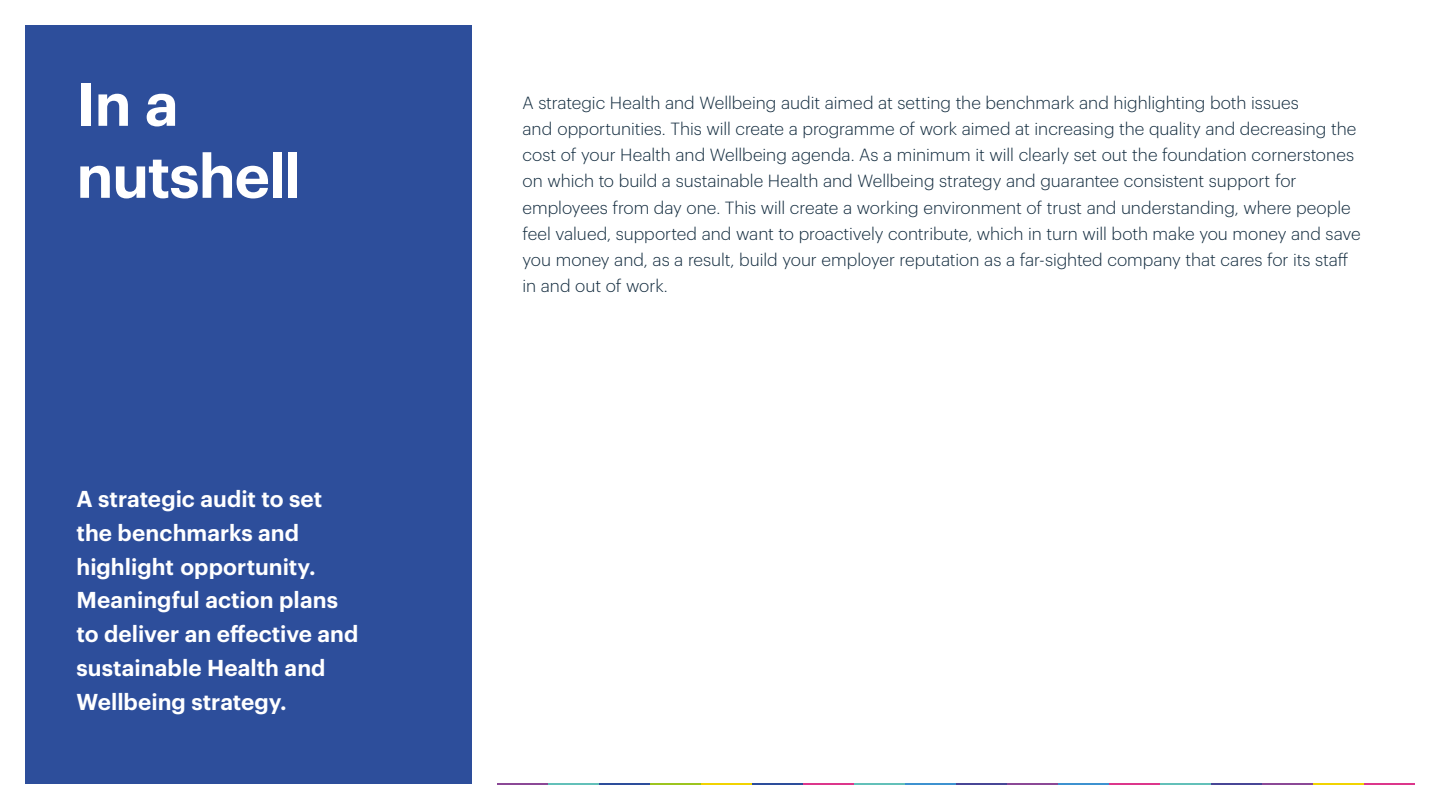
<style>
.page{position:relative;width:1440px;height:810px;background:#fff}
.page>*{position:absolute;margin:0;border:0;box-sizing:border-box;transform-origin:0 0}
.t1{font:600 60px/72px "Graphik";letter-spacing:-.02em;color:#fff}
.t2{font:600 22.5px/33.8px "Graphik";letter-spacing:.005em;color:#fff}
.t3{font:300 17.25px/26.2px "Graphik";letter-spacing:-.005em;color:#132c3f}
</style>
<div class="page">
<div style="left:26px;top:26px;width:446px;height:758px;background:#2d4e9b"></div>
<hr style="left:497px;top:783px;width:51px;height:1px;background:#8b4896">
<hr style="left:548px;top:783px;width:51px;height:1px;background:#63c0b9">
<hr style="left:599px;top:783px;width:51px;height:1px;background:#2d4e9b">
<hr style="left:905px;top:783px;width:51px;height:1px;background:#3d92d0">
<hr style="left:803px;top:783px;width:51px;height:1px;background:#dc368b">
<hr style="left:752px;top:783px;width:51px;height:1px;background:#2d4e9b">
<hr style="left:650px;top:783px;width:51px;height:1px;background:#9dc41f">
<hr style="left:701px;top:783px;width:51px;height:1px;background:#f1d301">
<hr style="left:854px;top:783px;width:51px;height:1px;background:#63c0b9">
<hr style="left:956px;top:783px;width:51px;height:1px;background:#484696">
<hr style="left:1007px;top:783px;width:51px;height:1px;background:#8b4896">
<hr style="left:1058px;top:783px;width:51px;height:1px;background:#3d92d0">
<hr style="left:1109px;top:783px;width:51px;height:1px;background:#dc368b">
<hr style="left:1160px;top:783px;width:51px;height:1px;background:#63c0b9">
<hr style="left:1211px;top:783px;width:51px;height:1px;background:#484696">
<hr style="left:1262px;top:783px;width:51px;height:1px;background:#8b4896">
<hr style="left:1313px;top:783px;width:51px;height:1px;background:#f1d301">
<hr style="left:1364px;top:783px;width:50px;height:1px;background:#dc368b">
<h1 class="t1" style="left:76px;top:63px;width:226px">In a nutshell</h1>
<h2 class="t2" style="left:76px;top:480px;width:284px">A strategic audit to set the benchmarks and highlight opportunity.<br>Meaningful action plans to deliver an effective and sustainable Health and<br>Wellbeing strategy.</h2>
<p class="t3" style="left:522px;top:88px;width:840px">A strategic Health and Wellbeing audit aimed at setting the benchmark and highlighting both issues<br>and opportunities. This will create a programme of work aimed at increasing the quality and decreasing the cost of your Health and Wellbeing agenda. As a minimum it will clearly set out the foundation cornerstones on which to build a sustainable Health and Wellbeing strategy and guarantee consistent support for employees from day one. This will create a working environment of trust and understanding, where people feel valued, supported and want to proactively contribute, which in turn will both make you money and save you money and, as a result, build your employer reputation as a far-sighted company that cares for its staff in and out of work.</p>
</div>
